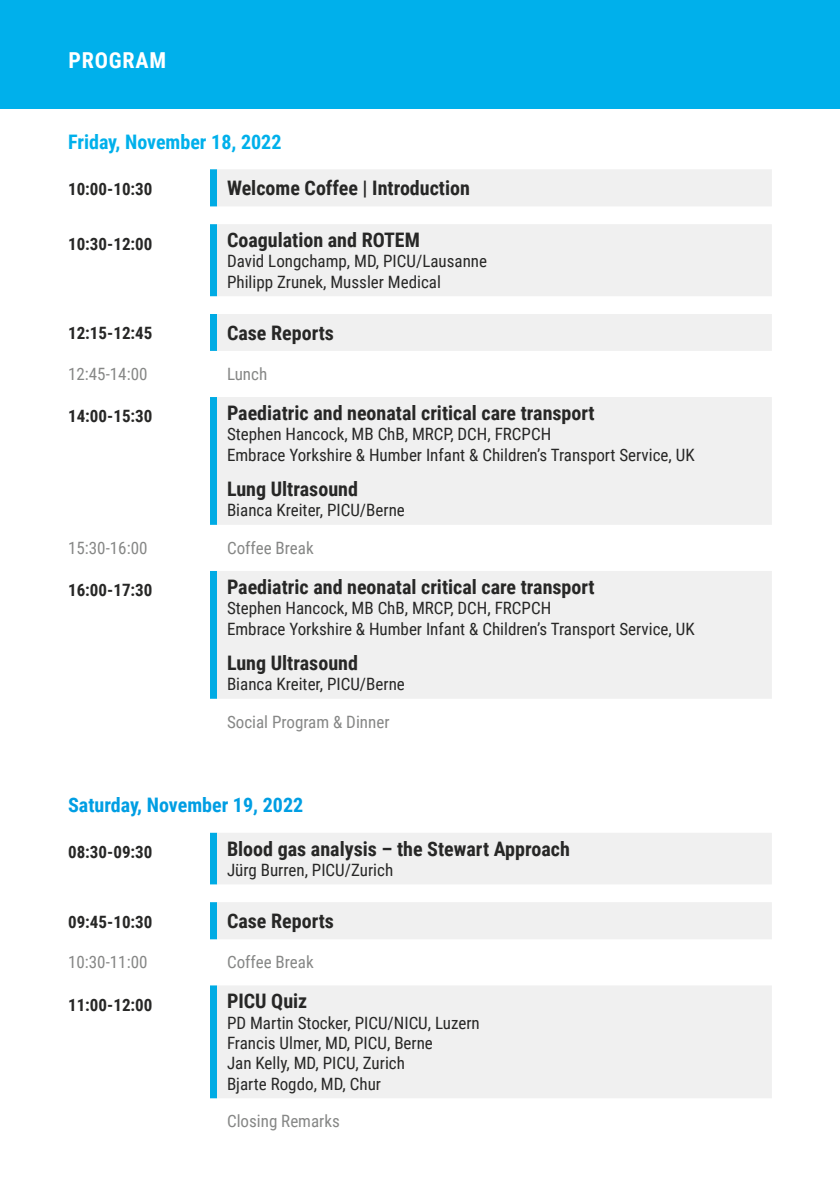
<style>
.page{position:relative;width:840px;height:1191px;background:#fff}
.page>*{position:absolute;margin:0;border:0;box-sizing:border-box;transform-origin:0 0}
.t1{font:700 22px "Roboto Condensed";letter-spacing:.035em;color:#fff}
.t2{font:700 20px "Roboto Condensed";color:#272726}
.t3{font:700 20px "Roboto Condensed";color:#009ee3}
.t4{font:700 20px "Roboto Condensed";color:#00b0eb}
.t5{font:17px/20.4px "Roboto Condensed";color:#272726}
.t6{font:17px "Roboto Condensed";color:#868786}
.t7{font:700 17px "Roboto Condensed";color:#272726}
</style>
<div class="page">
<div style="left:0;top:0;width:839px;height:109px;background:#00b0eb"></div>
<svg style="left:210px;top:169px;width:7px;height:530px"></svg>
<svg style="left:217px;top:169px;width:554px;height:530px;fill:#f0f0f0"></svg>
<svg style="left:210px;top:832px;width:7px;height:266px"></svg>
<svg style="left:217px;top:833px;width:554px;height:265px;fill:#f0f0f0"></svg>
<p class="t1" style="left:68px;top:45px;width:99px">PROGRAM</p>
<p class="t4" style="left:68px;top:128px;width:215px">Friday, November 18, 2022</p>
<p class="t7" style="left:68px;top:177px;width:86px">10:00-10:30</p>
<p class="t2" style="left:227px;top:174px;width:244px">Welcome Coffee | Introduction</p>
<p class="t7" style="left:68px;top:232px;width:86px">10:30-12:00</p>
<p class="t2" style="left:227px;top:226px;width:194px">Coagulation and ROTEM</p>
<p class="t5" style="left:227px;top:250px;width:261px">David Longchamp, MD, PICU/Lausanne<br>Philipp Zrunek, Mussler Medical</p>
<p class="t7" style="left:68px;top:321px;width:86px">12:15-12:45</p>
<p class="t2" style="left:227px;top:318px;width:108px">Case Reports</p>
<p class="t6" style="left:68px;top:362px;width:81px">12:45-14:00</p>
<p class="t6" style="left:227px;top:362px;width:42px">Lunch</p>
<p class="t7" style="left:68px;top:404px;width:86px">14:00-15:30</p>
<p class="t2" style="left:227px;top:398px;width:369px">Paediatric and neonatal critical care transport</p>
<p class="t5" style="left:227px;top:423px;width:469px">Stephen Hancock, MB ChB, MRCP, DCH, FRCPCH<br>Embrace Yorkshire &amp; Humber Infant &amp; Children’s Transport Service, UK</p>
<p class="t2" style="left:227px;top:475px;width:132px">Lung Ultrasound</p>
<p class="t5" style="left:227px;top:499px;width:179px">Bianca Kreiter, PICU/Berne</p>
<p class="t6" style="left:68px;top:536px;width:81px">15:30-16:00</p>
<p class="t6" style="left:227px;top:536px;width:88px">Coffee Break</p>
<p class="t7" style="left:68px;top:578px;width:86px">16:00-17:30</p>
<p class="t2" style="left:227px;top:572px;width:369px">Paediatric and neonatal critical care transport</p>
<p class="t5" style="left:227px;top:597px;width:469px">Stephen Hancock, MB ChB, MRCP, DCH, FRCPCH<br>Embrace Yorkshire &amp; Humber Infant &amp; Children’s Transport Service, UK</p>
<p class="t2" style="left:227px;top:648px;width:132px">Lung Ultrasound</p>
<p class="t5" style="left:227px;top:673px;width:179px">Bianca Kreiter, PICU/Berne</p>
<p class="t6" style="left:227px;top:710px;width:164px">Social Program &amp; Dinner</p>
<p class="t3" style="left:68px;top:791px;width:236px">Saturday, November 19, 2022</p>
<p class="t7" style="left:68px;top:840px;width:86px">08:30-09:30</p>
<p class="t2" style="left:227px;top:834px;width:344px">Blood gas analysis – the Stewart Approach</p>
<p class="t5" style="left:227px;top:859px;width:168px">Jürg Burren, PICU/Zurich</p>
<p class="t7" style="left:68px;top:909px;width:86px">09:45-10:30</p>
<p class="t2" style="left:227px;top:906px;width:108px">Case Reports</p>
<p class="t6" style="left:68px;top:950px;width:81px">10:30-11:00</p>
<p class="t6" style="left:227px;top:950px;width:88px">Coffee Break</p>
<p class="t7" style="left:68px;top:993px;width:86px">11:00-12:00</p>
<p class="t2" style="left:227px;top:987px;width:82px">PICU Quiz</p>
<p class="t5" style="left:227px;top:1011px;width:254px">PD Martin Stocker, PICU/NICU, Luzern<br>Francis Ulmer, MD, PICU, Berne<br>Jan Kelly, MD, PICU, Zurich<br>Bjarte Rogdo, MD, Chur</p>
<p class="t6" style="left:227px;top:1109px;width:114px">Closing Remarks</p>
</div>
